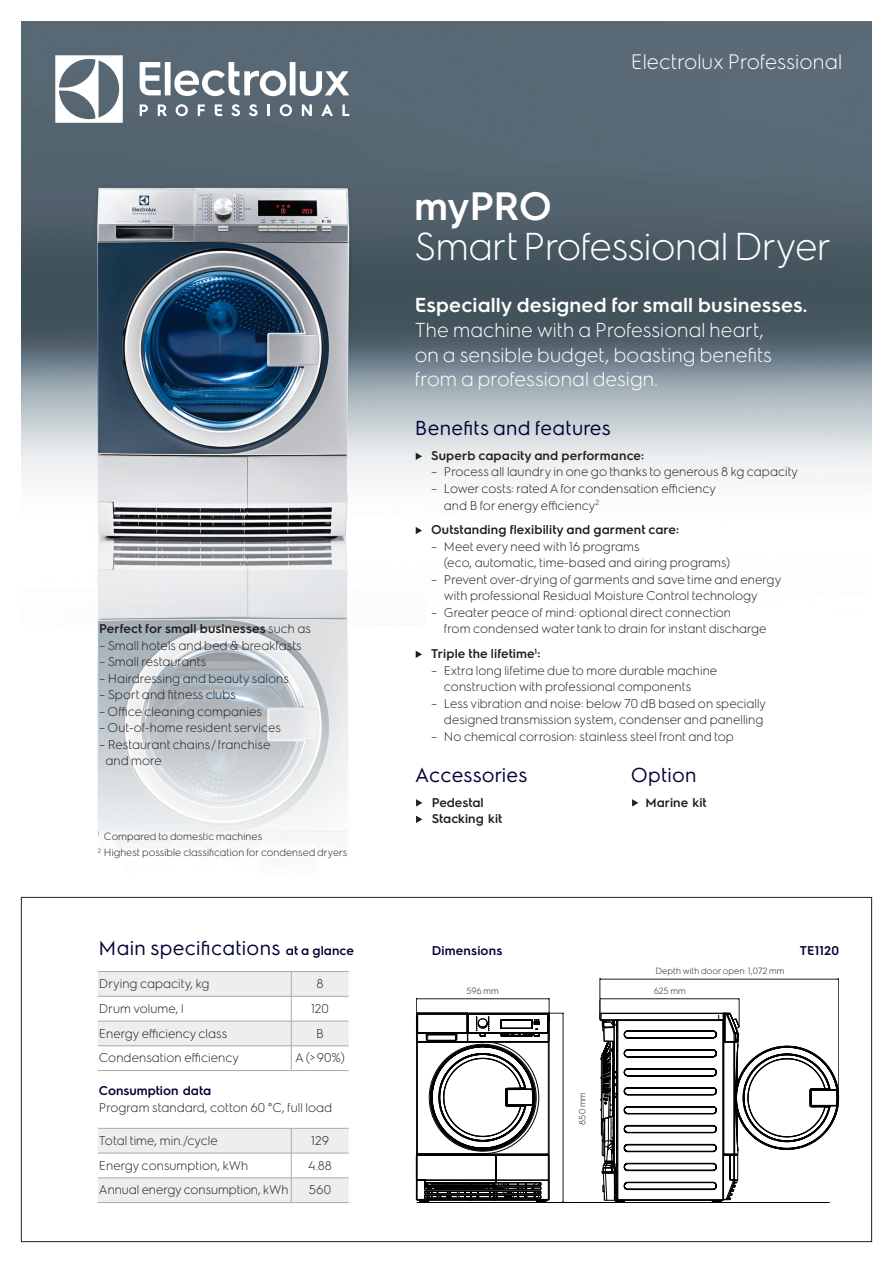
<style>
.page{position:relative;width:893px;height:1263px;background:#fff}
.page>*{position:absolute;margin:0;border:0;box-sizing:border-box;transform-origin:0 0}
.Headline_ELS{font:600 39.75px "Electrolux Sans";letter-spacing:-.02em;color:#fff}
.Headline_ELS-2{font:300 39px "Electrolux Sans";letter-spacing:-.01em;color:#fff}
.Copytext_ELS{font:300 21px "Electrolux Sans";letter-spacing:.005em;color:#fff}
.Copytext_ELS-2{font:600 20.25px/24.8px "Electrolux Sans";letter-spacing:.005em;color:#fff}
.Copytext_ELS-3{font:20.25px "Electrolux Sans";letter-spacing:.005em;color:#000236}
.Copytext_ELS-4{font:300 20.25px "Electrolux Sans";letter-spacing:.005em;color:#fff}
.Copytext_ELS-5{font:300 12.75px/16.5px "Electrolux Sans";letter-spacing:.005em;color:#231f20}
.Copytext_ELS-6{font:600 12.75px "Electrolux Sans";letter-spacing:.005em;color:#231f20}
.t1{font:600 12.75px "Electrolux Sans";letter-spacing:.01em;color:#000236}
.Copytext_ELS-7{font:300 10.5px "Electrolux Sans";letter-spacing:.005em;color:#231f20}
.Copytext_ELS-8{font:300 9px "Electrolux Sans";letter-spacing:.005em;color:#231f20}
.s1{font-weight:300}
.s2{font-weight:600;font-size:12.75px}
</style>
<div class="page">
<img style="left:21px;top:21px;width:851px;height:958px">
<hr style="left:600px;top:978px;width:1px;height:41px;background:#231f20">
<hr style="left:838px;top:978px;width:1px;height:119px;background:#231f20">
<svg style="left:599px;top:979px;width:240px;height:223px"></svg>
<hr style="left:560px;top:1202px;width:270px;height:1px;background:#000002">
<svg style="left:416px;top:997px;width:148px;height:206px"></svg>
<svg style="left:416px;top:453px;width:6px;height:7px"></svg>
<svg style="left:416px;top:527px;width:6px;height:7px"></svg>
<svg style="left:416px;top:651px;width:6px;height:7px"></svg>
<svg style="left:416px;top:799px;width:6px;height:7px"></svg>
<svg style="left:632px;top:799px;width:6px;height:7px"></svg>
<svg style="left:416px;top:816px;width:6px;height:7px"></svg>
<svg style="left:98px;top:972px;width:251px;height:230px"></svg>
<hr style="left:98px;top:971px;width:193px;height:1px;background:#a8a9ad">
<hr style="left:291px;top:971px;width:58px;height:1px;background:#a8a9ad">
<hr style="left:98px;top:996px;width:193px;height:1px;background:#a8a9ad">
<hr style="left:291px;top:996px;width:58px;height:1px;background:#a8a9ad">
<hr style="left:98px;top:1021px;width:193px;height:1px;background:#a8a9ad">
<hr style="left:291px;top:1021px;width:58px;height:1px;background:#a8a9ad">
<hr style="left:98px;top:1045px;width:193px;height:1px;background:#a8a9ad">
<hr style="left:291px;top:1045px;width:58px;height:1px;background:#a8a9ad">
<svg style="left:291px;top:972px;width:1px;height:98px"></svg>
<hr style="left:98px;top:1128px;width:193px;height:1px;background:#a8a9ad">
<hr style="left:291px;top:1128px;width:58px;height:1px;background:#a8a9ad">
<hr style="left:98px;top:1153px;width:193px;height:1px;background:#a8a9ad">
<hr style="left:291px;top:1153px;width:58px;height:1px;background:#a8a9ad">
<hr style="left:98px;top:1177px;width:193px;height:1px;background:#a8a9ad">
<hr style="left:291px;top:1177px;width:58px;height:1px;background:#a8a9ad">
<svg style="left:291px;top:1128px;width:1px;height:74px"></svg>
<hr style="left:98px;top:1202px;width:193px;height:1px;background:#a8a9ad">
<hr style="left:291px;top:1202px;width:58px;height:1px;background:#a8a9ad">
<hr style="left:98px;top:1070px;width:193px;height:1px;background:#a8a9ad">
<hr style="left:291px;top:1070px;width:58px;height:1px;background:#a8a9ad">
<svg style="left:55px;top:55px;width:68px;height:68px"></svg>
<svg style="left:140px;top:62px;width:209px;height:34px"></svg>
<svg style="left:342px;top:104px;width:7px;height:12px"></svg>
<svg style="left:280px;top:104px;width:12px;height:12px"></svg>
<svg style="left:267px;top:104px;width:3px;height:12px"></svg>
<svg style="left:249px;top:104px;width:9px;height:12px"></svg>
<svg style="left:231px;top:104px;width:9px;height:12px"></svg>
<svg style="left:215px;top:104px;width:7px;height:12px"></svg>
<svg style="left:198px;top:104px;width:7px;height:12px"></svg>
<svg style="left:176px;top:104px;width:12px;height:12px"></svg>
<svg style="left:158px;top:104px;width:9px;height:12px"></svg>
<svg style="left:140px;top:104px;width:8px;height:12px"></svg>
<svg style="left:321px;top:104px;width:12px;height:12px"></svg>
<svg style="left:302px;top:104px;width:10px;height:12px"></svg>
<p class="Copytext_ELS" style="left:631px;top:48px;width:213px">Electrolux Professional</p>
<p class="Copytext_ELS-6" style="left:99px;top:620px;width:213px">Perfect for small businesses <span class="s1">such as</span></p>
<p class="Copytext_ELS-5" style="left:99px;top:636px;width:204px">– Small hotels and bed &amp; breakfasts</p>
<p class="Copytext_ELS-5" style="left:99px;top:653px;width:109px">– Small restaurants</p>
<p class="Copytext_ELS-5" style="left:99px;top:669px;width:191px">– Hairdressing and beauty salons</p>
<p class="Copytext_ELS-5" style="left:99px;top:686px;width:138px">– Sport and fitness clubs</p>
<p class="Copytext_ELS-5" style="left:99px;top:702px;width:164px">– Office cleaning companies</p>
<p class="Copytext_ELS-5" style="left:99px;top:719px;width:183px">– Out-of-home resident services</p>
<p class="Copytext_ELS-5" style="left:99px;top:735px;width:173px">– Restaurant chains/franchise</p>
<p class="Copytext_ELS-5" style="left:105px;top:752px;width:58px">and more</p>
<p class="Copytext_ELS-7" style="left:98px;top:829px;width:166px"><sup>1</sup> Compared to domestic machines</p>
<p class="Copytext_ELS-7" style="left:98px;top:845px;width:251px"><sup>2</sup> Highest possible classification for condensed dryers</p>
<p class="Headline_ELS" style="left:414px;top:178px;width:139px">myPRO</p>
<p class="Headline_ELS-2" style="left:414px;top:219px;width:419px">Smart Professional Dryer</p>
<p class="Copytext_ELS-2" style="left:415px;top:291px;width:394px">Especially designed for small businesses.<br><span class="s1">The machine with a Professional heart,</span></p>
<p class="Copytext_ELS-4" style="left:415px;top:341px;width:359px">on a sensible budget, boasting benefits</p>
<p class="Copytext_ELS-4" style="left:415px;top:366px;width:245px">from a professional design.</p>
<p class="Copytext_ELS-3" style="left:415px;top:414px;width:197px">Benefits and features</p>
<p class="Copytext_ELS-6" style="left:431px;top:447px;width:215px">Superb capacity and performance:</p>
<p class="Copytext_ELS-5" style="left:431px;top:463px;width:368px">– Process all laundry in one go thanks to generous 8 kg capacity</p>
<p class="Copytext_ELS-5" style="left:444px;top:479px;width:274px;text-indent:-13px">– Lower costs: rated A for condensation efficiency and B for energy efficiency<sup>2</sup></p>
<p class="Copytext_ELS-6" style="left:431px;top:521px;width:249px">Outstanding flexibility and garment care:</p>
<p class="Copytext_ELS-5" style="left:444px;top:537px;width:288px;text-indent:-13px">– Meet every need with 16 programs<br>(eco, automatic, time-based and airing programs)</p>
<p class="Copytext_ELS-5" style="left:444px;top:570px;width:339px;text-indent:-13px">– Prevent over-drying of garments and save time and energy with professional Residual Moisture Control technology</p>
<p class="Copytext_ELS-5" style="left:444px;top:603px;width:324px;text-indent:-13px">– Greater peace of mind: optional direct connection<br>from condensed water tank to drain for instant discharge</p>
<p class="Copytext_ELS-6" style="left:431px;top:645px;width:111px">Triple the lifetime<sup>1</sup>:</p>
<p class="Copytext_ELS-5" style="left:444px;top:661px;width:275px;text-indent:-13px">– Extra long lifetime due to more durable machine construction with professional components</p>
<p class="Copytext_ELS-5" style="left:431px;top:694px;width:336px">– Less vibration and noise: below 70 dB based on specially</p>
<p class="Copytext_ELS-5" style="left:444px;top:710px;width:321px">designed transmission system, condenser and panelling</p>
<p class="Copytext_ELS-5" style="left:431px;top:727px;width:304px">– No chemical corrosion: stainless steel front and top</p>
<p class="Copytext_ELS-3" style="left:415px;top:760px;width:114px">Accessories</p>
<p class="Copytext_ELS-3" style="left:631px;top:760px;width:67px">Option</p>
<p class="Copytext_ELS-6" style="left:432px;top:793px;width:53px">Pedestal</p>
<p class="Copytext_ELS-6" style="left:645px;top:793px;width:63px">Marine kit</p>
<p class="Copytext_ELS-6" style="left:432px;top:810px;width:72px">Stacking kit</p>
<p class="Copytext_ELS-3" style="left:99px;top:934px;width:257px">Main specifications <span class="s2">at a glance</span></p>
<p class="t1" style="left:432px;top:942px;width:72px">Dimensions</p>
<p class="Copytext_ELS-5" style="left:99px;top:974px;width:112px">Drying capacity, kg</p>
<p class="Copytext_ELS-5" style="left:316px;top:974px;width:9px">8</p>
<p class="Copytext_ELS-5" style="left:99px;top:999px;width:86px">Drum volume, l</p>
<p class="Copytext_ELS-5" style="left:311px;top:999px;width:19px">120</p>
<p class="Copytext_ELS-5" style="left:99px;top:1024px;width:130px">Energy efficiency class</p>
<p class="Copytext_ELS-5" style="left:316px;top:1024px;width:9px">B</p>
<p class="Copytext_ELS-5" style="left:99px;top:1049px;width:142px">Condensation efficiency</p>
<p class="Copytext_ELS-5" style="left:295px;top:1049px;width:51px">A (&gt;90%)</p>
<p class="t1" style="left:99px;top:1082px;width:114px">Consumption data</p>
<p class="Copytext_ELS-5" style="left:99px;top:1098px;width:235px">Program standard, cotton 60 °C, full load</p>
<p class="Copytext_ELS-5" style="left:99px;top:1131px;width:120px">Total time, min./cycle</p>
<p class="Copytext_ELS-5" style="left:311px;top:1131px;width:19px">129</p>
<p class="Copytext_ELS-5" style="left:99px;top:1156px;width:151px">Energy consumption, kWh</p>
<p class="Copytext_ELS-5" style="left:308px;top:1156px;width:25px">4.88</p>
<p class="Copytext_ELS-5" style="left:99px;top:1181px;width:191px">Annual energy consumption, kWh</p>
<p class="Copytext_ELS-5" style="left:309px;top:1181px;width:24px">560</p>
<p class="Copytext_ELS-8" style="left:467px;top:985px;width:34px">596 mm</p>
<p class="Copytext_ELS-8" style="left:576px;top:1125px;width:34px;rotate:-90deg">850 mm</p>
<p class="Copytext_ELS-8" style="left:655px;top:965px;width:131px">Depth with door open: 1,072 mm</p>
<p class="Copytext_ELS-8" style="left:654px;top:985px;width:34px">625 mm</p>
<p class="t1" style="left:800px;top:942px;width:41px">TE1120</p>
</div>
